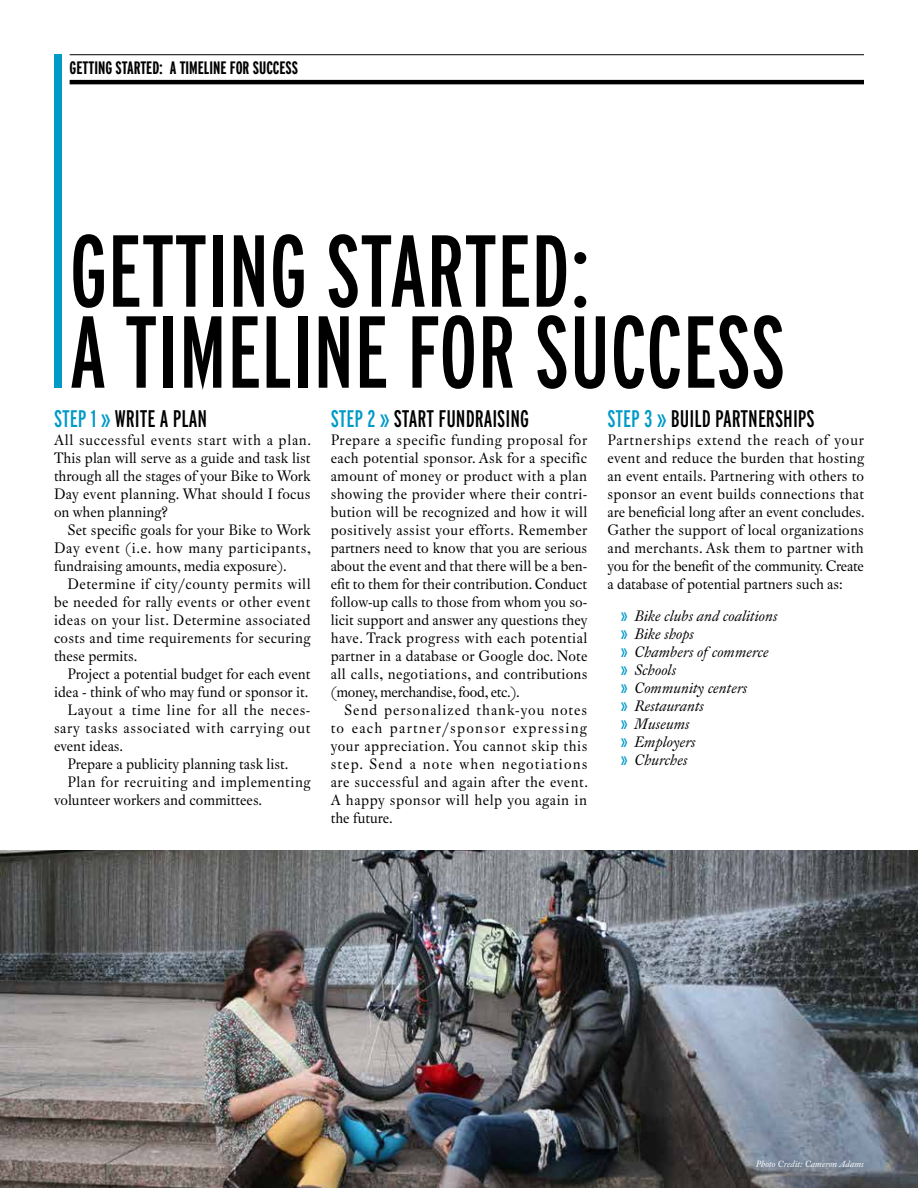
<style>
.page{position:relative;width:918px;height:1188px;background:#fff}
.page>*{position:absolute;margin:0;border:0;box-sizing:border-box;transform-origin:0 0}
.t1{font:extra-condensed 102px/81px "Interstate";color:#000}
.t2{font:extra-condensed 24px "Interstate";color:#000}
.t3{font:700 extra-condensed 18px "Interstate";color:#000}
.t4{font:15px/18px "Fleischman BT Pro";color:#000;text-align:justify}
.t5{font:italic 15px/18px "Fleischman BT Pro";color:#000}
.t6{font:15px "Fleischman BT Pro";letter-spacing:.045em;color:#000}
.t7{font:15px "Fleischman BT Pro";letter-spacing:.035em;color:#000}
.t8{font:15px "Fleischman BT Pro";letter-spacing:.04em;color:#000}
.t9{font:italic 9px "Fleischman BT Pro";color:#fff}
.s1{color:#009ac7}
.s2{font-family:"Interstate";font-style:normal;font-stretch:extra-condensed;font-size:16.5px;color:#009ac7}
</style>
<div class="page">
<hr style="left:70px;top:54px;width:794px;height:1px;background:#000">
<hr style="left:70px;top:80px;width:794px;height:4px;background:#000">
<div style="left:54px;top:55px;width:7px;height:333px;background:#009ac7"></div>
<img style="left:0;top:850px;width:918px;height:338px">
<p class="t3" style="left:70px;top:57px;width:230px">GETTING STARTED: A TIMELINE FOR SUCCESS</p>
<h1 class="t1" style="left:70px;top:229px;width:718px">GETTING STARTED:<br>A TIMELINE FOR SUCCESS</h1>
<h2 class="t2" style="left:54px;top:404px;width:155px"><span class="s1">STEP 1 »</span> WRITE A PLAN</h2>
<p class="t4" style="left:54px;top:431px;width:259px">All successful events start with a plan.<br>This plan will serve as a guide and task list through all the stages of your Bike to Work Day event planning. What should I focus on when planning?</p>
<p class="t4" style="left:54px;top:521px;width:259px;text-indent:14px">Set specific goals for your Bike to Work Day event (i.e. how many participants, fundraising amounts, media exposure).</p>
<p class="t4" style="left:54px;top:575px;width:258px;text-indent:14px">Determine if city/county permits will be needed for rally events or other event ideas on your list. Determine associated costs and time requirements for securing these permits.</p>
<p class="t4" style="left:68px;top:665px;width:244px">Project a potential budget for each event</p>
<p class="t4" style="left:54px;top:683px;width:256px">idea - think of who may fund or sponsor it.</p>
<p class="t8" style="left:68px;top:701px;width:244px">Layout a time line for all the neces-</p>
<p class="t6" style="left:54px;top:719px;width:258px">sary tasks associated with carrying out</p>
<p class="t4" style="left:54px;top:737px;width:71px">event ideas.</p>
<p class="t4" style="left:68px;top:755px;width:222px">Prepare a publicity planning task list.</p>
<p class="t7" style="left:68px;top:773px;width:245px">Plan for recruiting and implementing</p>
<p class="t4" style="left:54px;top:791px;width:210px">volunteer workers and committees.</p>
<h2 class="t2" style="left:331px;top:404px;width:200px"><span class="s1">STEP 2 »</span> START FUNDRAISING</h2>
<p class="t4" style="left:331px;top:431px;width:258px">Prepare a specific funding proposal for each potential sponsor. Ask for a specific amount of money or product with a plan showing the provider where their contri&shy;bution will be recognized and how it will positively assist your efforts. Remember partners need to know that you are serious about the event and that there will be a ben&shy;efit to them for their contribution. Conduct follow-up calls to those from whom you so&shy;licit support and answer any questions they have. Track progress with each potential partner in a database or Google doc. Note all calls, negotiations, and contributions (money, merchandise, food, etc.).</p>
<p class="t4" style="left:331px;top:701px;width:259px;text-indent:14px">Send personalized thank-you notes to each partner/sponsor expressing your appreciation. You cannot skip this step. Send a note when negotiations are successful and again after the event.<br>A happy sponsor will help you again in the future.</p>
<h2 class="t2" style="left:608px;top:404px;width:209px"><span class="s1">STEP 3 »</span> BUILD PARTNERSHIPS</h2>
<p class="t4" style="left:608px;top:431px;width:259px">Partnerships extend the reach of your event and reduce the burden that hosting an event entails. Partnering with others to sponsor an event builds connections that are beneficial long after an event concludes.<br>Gather the support of local organizations and merchants. Ask them to partner with you for the benefit of the community. Create a database of potential partners such as:</p>
<p class="t5" style="left:621px;top:607px;width:158px"><span class="s2">»</span> Bike clubs and coalitions <span class="s2">»</span> Bike shops<br><span class="s2">»</span> Chambers of commerce <span class="s2">»</span> Schools<br><span class="s2">»</span> Community centers<br><span class="s2">»</span> Restaurants<br><span class="s2">»</span> Museums<br><span class="s2">»</span> Employers<br><span class="s2">»</span> Churches</p>
<p class="t9" style="left:756px;top:1158px;width:110px">Photo Credit: Cameron Adams</p>
</div>
